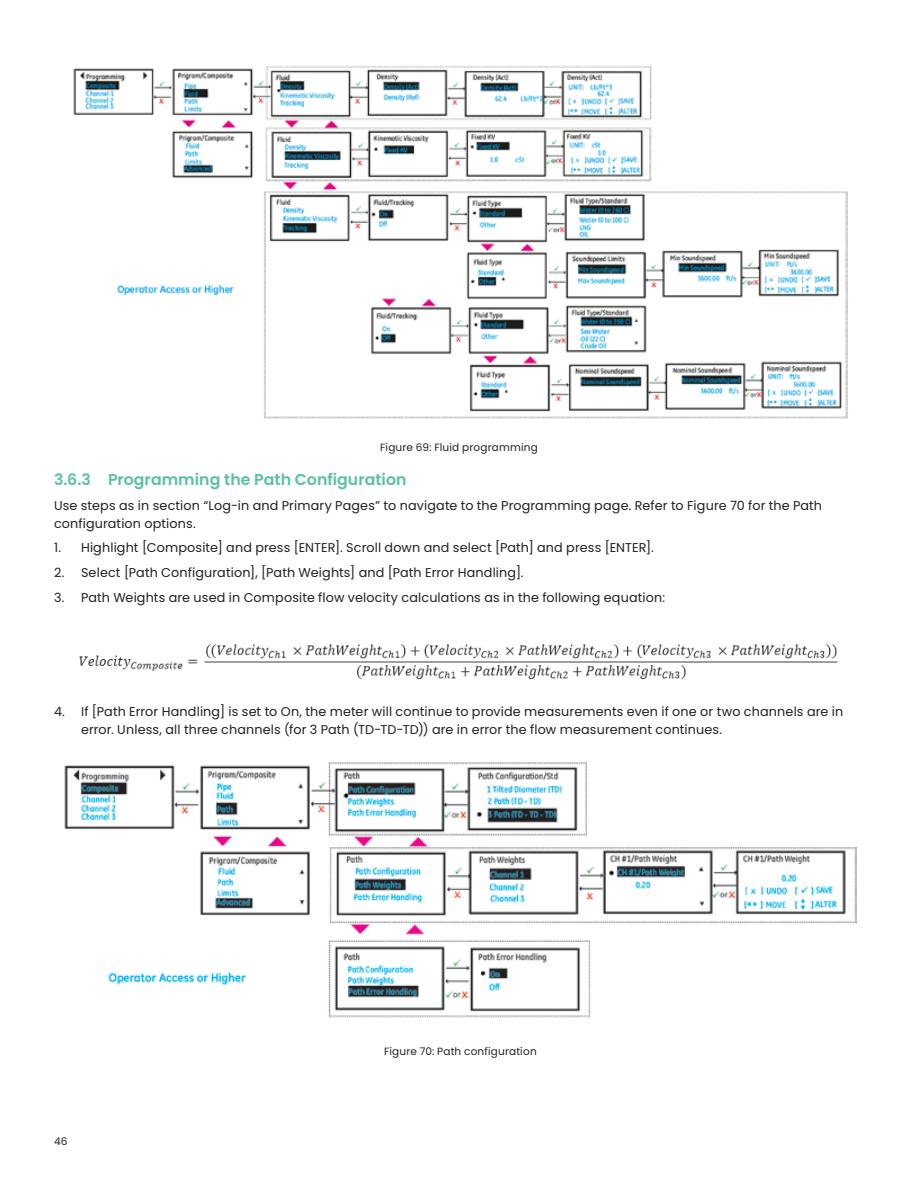
<style>
.page{position:relative;width:918px;height:1188px;background:#fff}
.page>*{position:absolute;margin:0;border:0;box-sizing:border-box;transform-origin:0 0}
._8_5pt-body_text{font:600 15.75px "Poppins";letter-spacing:.005em;color:#59c1a3}
._8_5pt-body_text-2{font:12.75px/18px "Poppins";letter-spacing:.01em;color:#231f20}
._7pt-caption{font:10.5px "Poppins";letter-spacing:.02em;color:#231f20}
</style>
<div class="page">
<img style="left:73px;top:66px;width:775px;height:353px">
<img style="left:79px;top:644px;width:759px;height:36px">
<img style="left:64px;top:762px;width:793px;height:256px">
<p class="_7pt-caption" style="left:380px;top:441px;width:159px">Figure 69: Fluid programming</p>
<p class="_8_5pt-body_text" style="left:54px;top:470px;width:354px">3.6.3 Programming the Path Configuration</p>
<p class="_8_5pt-body_text-2" style="left:54px;top:496px;width:770px">Use steps as in section “Log-in and Primary Pages” to navigate to the Programming page. Refer to Figure 70 for the Path configuration options.</p>
<p class="_8_5pt-body_text-2" style="left:54px;top:539px;width:601px">1. Highlight [Composite] and press [ENTER]. Scroll down and select [Path] and press [ENTER].</p>
<p class="_8_5pt-body_text-2" style="left:54px;top:564px;width:471px">2. Select [Path Configuration], [Path Weights] and [Path Error Handling].</p>
<p class="_8_5pt-body_text-2" style="left:54px;top:589px;width:613px">3. Path Weights are used in Composite flow velocity calculations as in the following equation:</p>
<p class="_8_5pt-body_text-2" style="left:81px;top:702px;width:764px;text-indent:-27px">4. If [Path Error Handling] is set to On, the meter will continue to provide measurements even if one or two channels are in error. Unless, all three channels (for 3 Path (TD-TD-TD)) are in error the flow measurement continues.</p>
<p class="_7pt-caption" style="left:54px;top:1135px;width:15px">46</p>
<p class="_7pt-caption" style="left:384px;top:1045px;width:154px">Figure 70: Path configuration</p>
</div>
